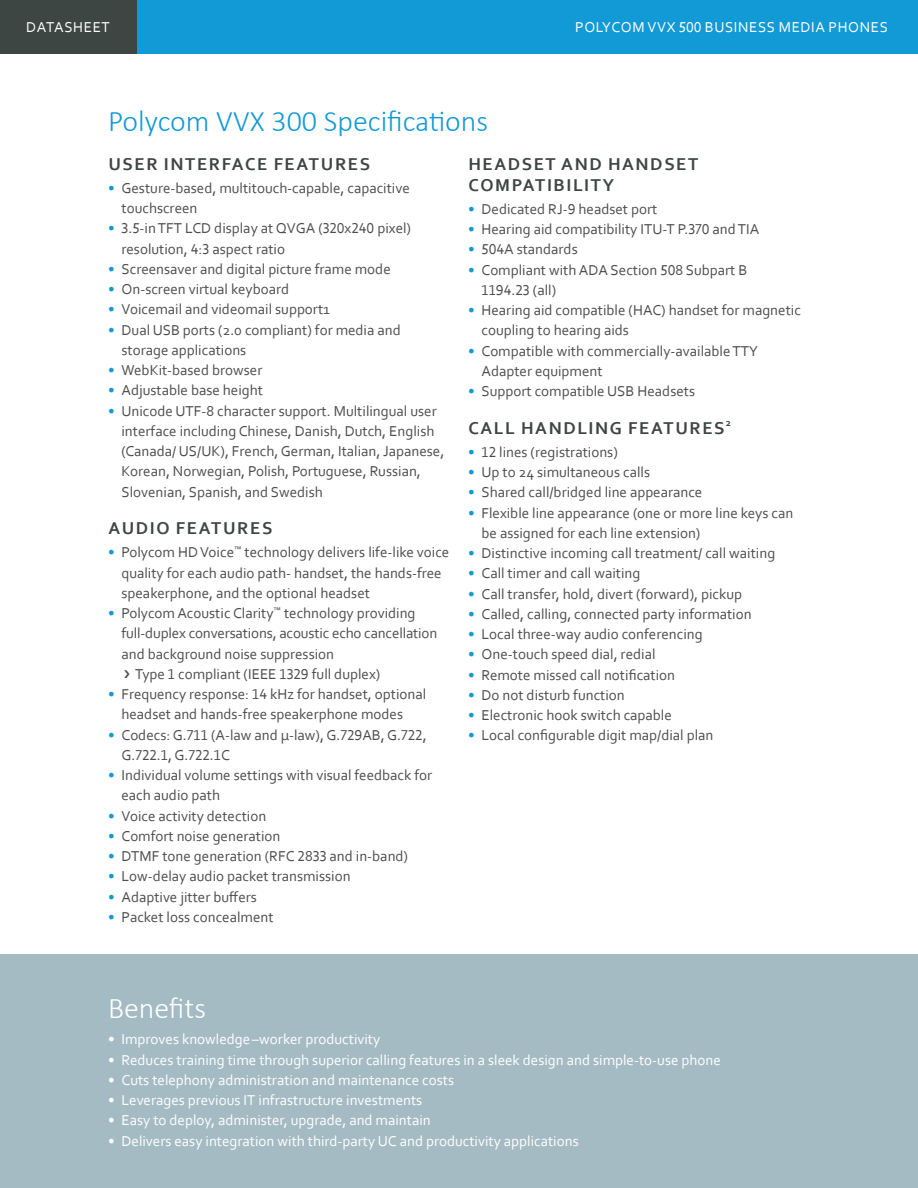
<style>
.page{position:relative;width:918px;height:1188px;background:#fff}
.page>*{position:absolute;margin:0;border:0;box-sizing:border-box;transform-origin:0 0}
.subhead_1{font:300 30px "Calibri";color:#129ad6}
.subhead_1-2{font:300 30px "Calibri";color:#fff}
.subhead_2{font:700 18px/21px "Corbel";letter-spacing:.09em;color:#3e4643}
.t1{font:15px/20.2px "Corbel";color:#4d4d4f}
.body_-_dv{font:15px "Corbel";color:#fff}
.body_-_dv-2{font:15px "Corbel";letter-spacing:.04em;color:#fff}
.s1{color:#129ad6}
</style>
<div class="page">
<div style="left:0;top:0;width:918px;height:54px;background:#129ad6"></div>
<div style="left:0;top:0;width:137px;height:54px;background:#3e4643"></div>
<div style="left:0;top:955px;width:918px;height:233px;background:#a5bbc3"></div>
<p class="body_-_dv-2" style="left:26px;top:18px;width:85px">DATASHEET</p>
<p class="body_-_dv-2" style="left:575px;top:18px;width:314px">POLYCOM VVX 500 BUSINESS MEDIA PHONES</p>
<p class="subhead_1" style="left:108px;top:102px;width:382px">Polycom VVX 300 Specifications</p>
<p class="subhead_2" style="left:108px;top:153px;width:263px">USER INTERFACE FEATURES</p>
<p class="t1" style="left:122px;top:177px;width:290px;text-indent:-14px"><span class="s1">•</span> Gesture-based, multitouch-capable, capacitive touchscreen</p>
<p class="t1" style="left:122px;top:218px;width:291px;text-indent:-14px"><span class="s1">•</span> 3.5-in TFT LCD display at QVGA (320x240 pixel) resolution, 4:3 aspect ratio</p>
<p class="t1" style="left:108px;top:258px;width:284px"><span class="s1">•</span> Screensaver and digital picture frame mode</p>
<p class="t1" style="left:108px;top:279px;width:183px"><span class="s1">•</span> On-screen virtual keyboard</p>
<p class="t1" style="left:108px;top:299px;width:223px"><span class="s1">•</span> Voicemail and videomail support1</p>
<p class="t1" style="left:122px;top:319px;width:281px;text-indent:-14px"><span class="s1">•</span> Dual USB ports (2.0 compliant) for media and storage applications</p>
<p class="t1" style="left:108px;top:360px;width:156px"><span class="s1">•</span> WebKit-based browser</p>
<p class="t1" style="left:108px;top:380px;width:157px"><span class="s1">•</span> Adjustable base height</p>
<p class="t1" style="left:122px;top:400px;width:324px;text-indent:-14px"><span class="s1">•</span> Unicode UTF-8 character support. Multilingual user interface including Chinese, Danish, Dutch, English (Canada/ US/UK), French, German, Italian, Japanese, Korean, Norwegian, Polish, Portuguese, Russian, Slovenian, Spanish, and Swedish</p>
<p class="subhead_2" style="left:108px;top:518px;width:166px">AUDIO FEATURES</p>
<p class="t1" style="left:122px;top:542px;width:329px;text-indent:-14px"><span class="s1">•</span> Polycom HD Voice<sup>™</sup> technology delivers life-like voice quality for each audio path- handset, the hands-free speakerphone, and the optional headset</p>
<p class="t1" style="left:122px;top:603px;width:317px;text-indent:-14px"><span class="s1">•</span> Polycom Acoustic Clarity<sup>™</sup> technology providing full-duplex conversations, acoustic echo cancellation and background noise suppression</p>
<p class="t1" style="left:135px;top:663px;width:247px">Type 1 compliant (IEEE 1329 full duplex)</p>
<p class="t1" style="left:122px;top:684px;width:306px;text-indent:-14px"><span class="s1">•</span> Frequency response: 14 kHz for handset, optional headset and hands-free speakerphone modes</p>
<p class="t1" style="left:122px;top:724px;width:307px;text-indent:-14px"><span class="s1">•</span> Codecs: G.711 (A-law and μ-law), G.729AB, G.722,<br>G.722.1, G.722.1C</p>
<p class="t1" style="left:122px;top:765px;width:312px;text-indent:-14px"><span class="s1">•</span> Individual volume settings with visual feedback for each audio path</p>
<p class="t1" style="left:108px;top:805px;width:160px"><span class="s1">•</span> Voice activity detection</p>
<p class="t1" style="left:108px;top:825px;width:174px"><span class="s1">•</span> Comfort noise generation</p>
<p class="t1" style="left:108px;top:846px;width:302px"><span class="s1">•</span> DTMF tone generation (RFC 2833 and in-band)</p>
<p class="t1" style="left:108px;top:866px;width:244px"><span class="s1">•</span> Low-delay audio packet transmission</p>
<p class="t1" style="left:108px;top:886px;width:150px"><span class="s1">•</span> Adaptive jitter buffers</p>
<p class="t1" style="left:108px;top:906px;width:167px"><span class="s1">•</span> Packet loss concealment</p>
<p class="subhead_2" style="left:468px;top:153px;width:232px">HEADSET AND HANDSET<br>COMPATIBILITY</p>
<p class="t1" style="left:468px;top:198px;width:191px"><span class="s1">•</span> Dedicated RJ-9 headset port</p>
<p class="t1" style="left:468px;top:219px;width:293px"><span class="s1">•</span> Hearing aid compatibility ITU-T P.370 and TIA</p>
<p class="t1" style="left:468px;top:239px;width:111px"><span class="s1">•</span> 504A standards</p>
<p class="t1" style="left:482px;top:259px;width:267px;text-indent:-14px"><span class="s1">•</span> Compliant with ADA Section 508 Subpart B<br>1194.23 (all)</p>
<p class="t1" style="left:482px;top:300px;width:321px;text-indent:-14px"><span class="s1">•</span> Hearing aid compatible (HAC) handset for magnetic coupling to hearing aids</p>
<p class="t1" style="left:482px;top:340px;width:278px;text-indent:-14px"><span class="s1">•</span> Compatible with commercially-available TTY<br>Adapter equipment</p>
<p class="t1" style="left:468px;top:381px;width:229px"><span class="s1">•</span> Support compatible USB Headsets</p>
<p class="subhead_2" style="left:468px;top:417px;width:264px">CALL HANDLING FEATURES<sup>2</sup></p>
<p class="t1" style="left:468px;top:441px;width:151px"><span class="s1">•</span> 12 lines (registrations)</p>
<p class="t1" style="left:468px;top:462px;width:184px"><span class="s1">•</span> Up to 24 simultaneous calls</p>
<p class="t1" style="left:468px;top:482px;width:236px"><span class="s1">•</span> Shared call/bridged line appearance</p>
<p class="t1" style="left:482px;top:502px;width:313px;text-indent:-14px"><span class="s1">•</span> Flexible line appearance (one or more line keys can be assigned for each line extension)</p>
<p class="t1" style="left:468px;top:543px;width:309px"><span class="s1">•</span> Distinctive incoming call treatment/ call waiting</p>
<p class="t1" style="left:468px;top:563px;width:174px"><span class="s1">•</span> Call timer and call waiting</p>
<p class="t1" style="left:468px;top:583px;width:276px"><span class="s1">•</span> Call transfer, hold, divert (forward), pickup</p>
<p class="t1" style="left:468px;top:603px;width:285px"><span class="s1">•</span> Called, calling, connected party information</p>
<p class="t1" style="left:468px;top:624px;width:236px"><span class="s1">•</span> Local three-way audio conferencing</p>
<p class="t1" style="left:468px;top:644px;width:189px"><span class="s1">•</span> One-touch speed dial, redial</p>
<p class="t1" style="left:468px;top:664px;width:209px"><span class="s1">•</span> Remote missed call notification</p>
<p class="t1" style="left:468px;top:684px;width:158px"><span class="s1">•</span> Do not disturb function</p>
<p class="t1" style="left:468px;top:705px;width:205px"><span class="s1">•</span> Electronic hook switch capable</p>
<p class="t1" style="left:468px;top:725px;width:247px"><span class="s1">•</span> Local configurable digit map/dial plan</p>
<p class="subhead_1-2" style="left:108px;top:990px;width:99px">Benefits</p>
<p class="body_-_dv" style="left:108px;top:1030px;width:274px">• Improves knowledge–worker productivity</p>
<p class="body_-_dv" style="left:108px;top:1050px;width:614px">• Reduces training time through superior calling features in a sleek design and simple-to-use phone</p>
<p class="body_-_dv" style="left:108px;top:1071px;width:348px">• Cuts telephony administration and maintenance costs</p>
<p class="body_-_dv" style="left:108px;top:1091px;width:316px">• Leverages previous IT infrastructure investments</p>
<p class="body_-_dv" style="left:108px;top:1111px;width:324px">• Easy to deploy, administer, upgrade, and maintain</p>
<p class="body_-_dv" style="left:108px;top:1131px;width:472px">• Delivers easy integration with third-party UC and productivity applications</p>
</div>
